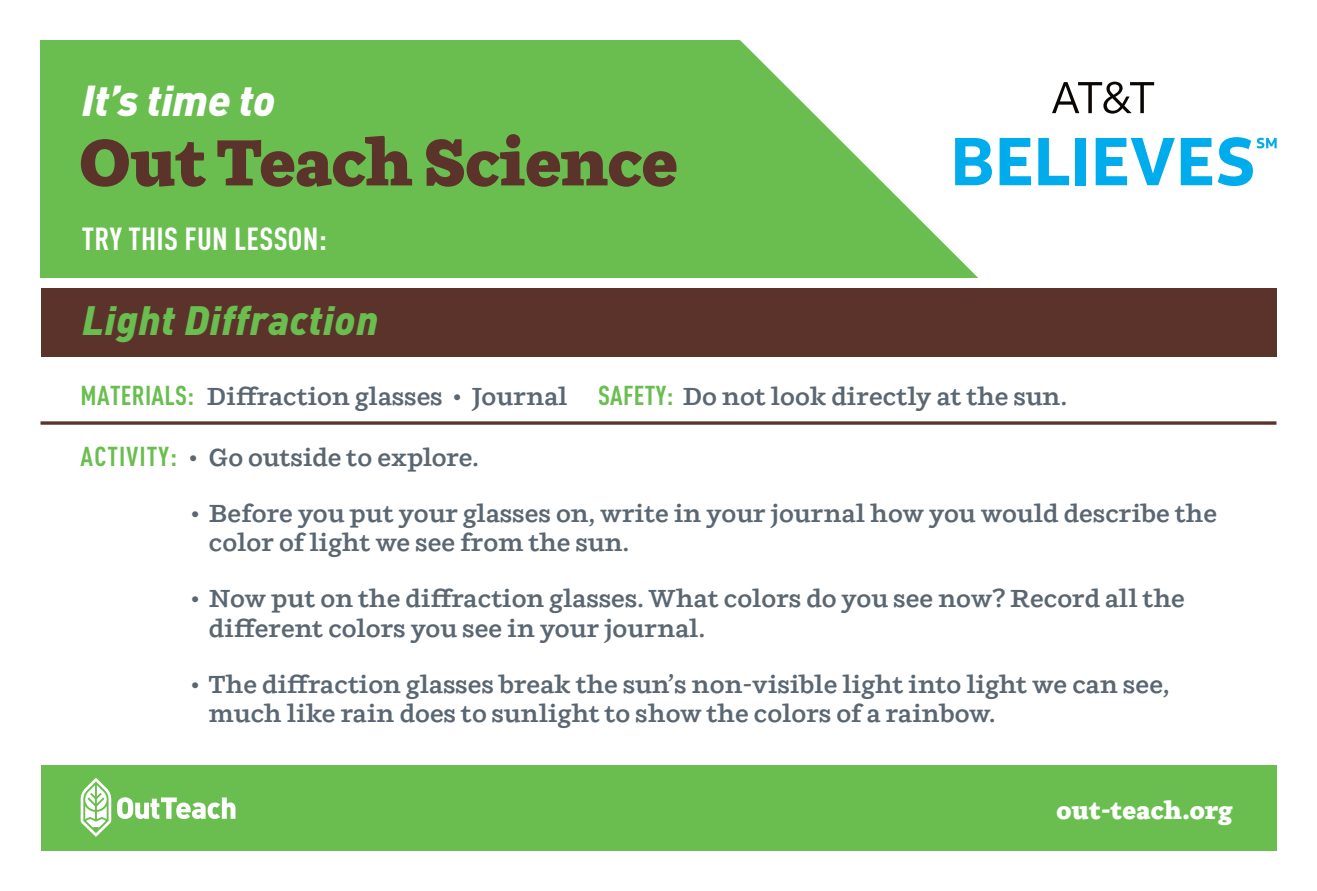
<style>
.page{position:relative;width:1317px;height:891px;background:#fff}
.page>*{position:absolute;margin:0;border:0;box-sizing:border-box;transform-origin:0 0}
.t1{font:800 65.25px "Ulises";letter-spacing:-.01em;color:#5b332a}
.t2{font:italic 900 42.75px "DINOT";letter-spacing:-.01em;color:#fff}
.t3{font:italic 900 40.5px "DINOT";letter-spacing:.01em;color:#6abe50}
.t4{font:700 31.5px "DIN Cond";letter-spacing:.01em;color:#fff}
.t5{font:600 24.75px "Ulises";color:#5a6671}
.t6{font:800 24.75px "Ulises";letter-spacing:.01em;color:#fff}
.s1{font-family:"DIN Cond";font-weight:700;font-size:27px;color:#6abe50}
.s2{font-size:22.5px}
</style>
<div class="page">
<div style="left:40px;top:40px;width:1230px;height:238px;background:#6abe50"></div>
<svg style="left:739px;top:40px;width:538px;height:238px;fill:#fff"></svg>
<div style="left:40px;top:765px;width:1236px;height:85px;background:#6abe50"></div>
<svg style="left:117px;top:797px;width:118px;height:22px"></svg>
<svg style="left:81px;top:778px;width:30px;height:59px"></svg>
<svg style="left:42px;top:421px;width:1232px;height:4px;background:#74524a"></svg>
<div style="left:40px;top:288px;width:1236px;height:69px;background:#5b332a"></div>
<svg style="left:955px;top:138px;width:36px;height:47px;background:#40c0f0"></svg>
<svg style="left:999px;top:138px;width:31px;height:47px"></svg>
<svg style="left:1038px;top:138px;width:30px;height:47px"></svg>
<div style="left:1075px;top:138px;width:10px;height:47px;background:#00aceb"></div>
<svg style="left:1095px;top:138px;width:79px;height:47px;background:#7ad3f4"></svg>
<svg style="left:1180px;top:137px;width:96px;height:49px;background:#8bd9f5"></svg>
<svg style="left:1051px;top:82px;width:103px;height:32px;background:#bbb9b9"></svg>
<p class="t2" style="left:82px;top:66px;width:195px">It’s time to</p>
<p class="t1" style="left:79px;top:122px;width:600px">Out Teach Science</p>
<p class="t4" style="left:82px;top:219px;width:247px">TRY THIS FUN LESSON:</p>
<p class="t3" style="left:82px;top:289px;width:298px">Light Diffraction</p>
<p class="t5" style="left:81px;top:382px;width:987px"><span class="s1">MATERIALS:</span> Diffraction glasses <span class="s2">•</span> Journal <span class="s1">SAFETY:</span> Do not look directly at the sun.</p>
<p class="t5" style="left:81px;top:442px;width:400px"><span class="s1">ACTIVITY:</span> <span class="s2">•</span> Go outside to explore.</p>
<p class="t5" style="left:191px;top:499px;width:1027px"><span class="s2">•</span> Before you put your glasses on, write in your journal how you would describe the</p>
<p class="t5" style="left:209px;top:528px;width:421px">color of light we see from the sun.</p>
<p class="t5" style="left:191px;top:584px;width:995px"><span class="s2">•</span> Now put on the diffraction glasses. What colors do you see now? Record all the</p>
<p class="t5" style="left:209px;top:613px;width:497px">different colors you see in your journal.</p>
<p class="t5" style="left:191px;top:670px;width:980px"><span class="s2">•</span> The diffraction glasses break the sun’s non-visible light into light we can see,</p>
<p class="t5" style="left:209px;top:699px;width:787px">much like rain does to sunlight to show the colors of a rainbow.</p>
<p class="t6" style="left:1056px;top:795px;width:178px">out-teach.org</p>
</div>
